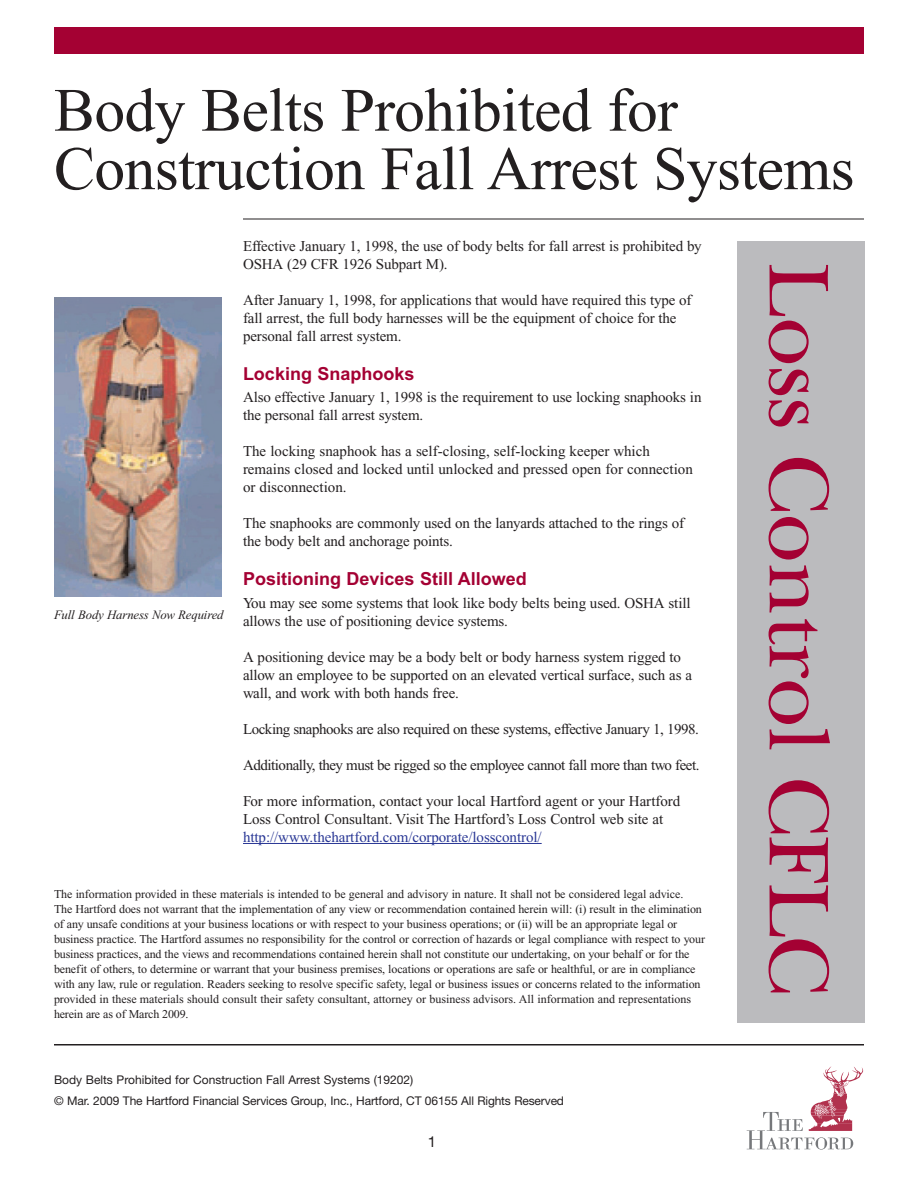
<style>
.page{position:relative;width:918px;height:1188px;background:#fff}
.page>*{position:absolute;margin:0;border:0;box-sizing:border-box;transform-origin:0 0}
.t1{font:88.5px "New Baskerville";letter-spacing:-.005em;color:#a40133}
.t2{font:61.5px/58.5px "Times New Roman";letter-spacing:-.01em;color:#231f20}
.t3{font:700 18px "Arial";color:#a40133}
.t4{font:15px/18px "Times New Roman";letter-spacing:-.01em;color:#231f20}
.t5{font:15px "Times New Roman";letter-spacing:-.03em;color:#231f20}
.t6{font:15px "Times New Roman";letter-spacing:-.005em;color:#293795}
.t7{font:15px "Helvetica Neue";color:#231f20}
.t8{font:italic 12.75px "Times New Roman";letter-spacing:-.01em;color:#231f20}
.t9{font:12px/15px "Times New Roman";letter-spacing:-.01em;color:#231f20}
.t10{font:12px/21px "Helvetica Neue";letter-spacing:-.01em;color:#231f20}
</style>
<div class="page">
<hr style="left:243px;top:843px;width:68px;height:1px;background:#293795">
<hr style="left:310px;top:843px;width:232px;height:1px;background:#293795">
<hr style="left:54px;top:1044px;width:810px;height:2px;background:#231f20">
<svg style="left:747px;top:1067px;width:117px;height:83px"></svg>
<div style="left:54px;top:27px;width:810px;height:27px;background:#a40133"></div>
<hr style="left:243px;top:219px;width:621px;height:1px;background:#231f20">
<img style="left:54px;top:297px;width:167px;height:300px">
<div style="left:737px;top:241px;width:127px;height:782px;background:#bbbbbe"></div>
<h2 class="t2" style="left:54px;top:87px;width:802px">Body Belts Prohibited for<br>Construction Fall Arrest Systems</h2>
<p class="t4" style="left:243px;top:238px;width:460px">Effective January 1, 1998, the use of body belts for fall arrest is prohibited by<br>OSHA (29 CFR 1926 Subpart M).</p>
<p class="t4" style="left:243px;top:292px;width:450px">After January 1, 1998, for applications that would have required this type of fall arrest, the full body harnesses will be the equipment of choice for the personal fall arrest system.</p>
<h3 class="t3" style="left:243px;top:367px;width:173px">Locking Snaphooks</h3>
<p class="t4" style="left:243px;top:390px;width:460px">Also effective January 1, 1998 is the requirement to use locking snaphooks in the personal fall arrest system.</p>
<p class="t4" style="left:243px;top:444px;width:451px">The locking snaphook has a self-closing, self-locking keeper which remains closed and locked until unlocked and pressed open for connection or disconnection.</p>
<p class="t4" style="left:243px;top:516px;width:443px">The snaphooks are commonly used on the lanyards attached to the rings of the body belt and anchorage points.</p>
<h3 class="t3" style="left:243px;top:573px;width:285px">Positioning Devices Still Allowed</h3>
<p class="t4" style="left:243px;top:595px;width:449px">You may see some systems that look like body belts being used. OSHA still allows the use of positioning device systems.</p>
<p class="t4" style="left:243px;top:649px;width:451px">A positioning device may be a body belt or body harness system rigged to allow an employee to be supported on an elevated vertical surface, such as a wall, and work with both hands free.</p>
<p class="t5" style="left:243px;top:724px;width:458px">Locking snaphooks are also required on these systems, effective January 1, 1998.</p>
<p class="t5" style="left:243px;top:760px;width:458px">Additionally, they must be rigged so the employee cannot fall more than two feet.</p>
<p class="t4" style="left:243px;top:793px;width:439px">For more information, contact your local Hartford agent or your Hartford<br>Loss Control Consultant. Visit The Hartford’s Loss Control web site at</p>
<p class="t6" style="left:243px;top:832px;width:300px">http://www.thehartford.com/corporate/losscontrol/</p>
<h1 class="t1" style="left:830px;top:263px;width:734px;rotate:90deg">Loss Control CFLC</h1>
<p class="t8" style="left:54px;top:610px;width:171px">Full Body Harness Now Required</p>
<p class="t9" style="left:54px;top:888px;width:653px">The information provided in these materials is intended to be general and advisory in nature. It shall not be considered legal advice.<br>The Hartford does not warrant that the implementation of any view or recommendation contained herein will: (i) result in the elimination of any unsafe conditions at your business locations or with respect to your business operations; or (ii) will be an appropriate legal or business practice. The Hartford assumes no responsibility for the control or correction of hazards or legal compliance with respect to your business practices, and the views and recommendations contained herein shall not constitute our undertaking, on your behalf or for the benefit of others, to determine or warrant that your business premises, locations or operations are safe or healthful, or are in compliance with any law, rule or regulation. Readers seeking to resolve specific safety, legal or business issues or concerns related to the information provided in these materials should consult their safety consultant, attorney or business advisors. All information and representations herein are as of March 2009.</p>
<p class="t10" style="left:54px;top:1071px;width:512px">Body Belts Prohibited for Construction Fall Arrest Systems (19202)<br>© Mar. 2009 The Hartford Financial Services Group, Inc., Hartford, CT 06155 All Rights Reserved</p>
<p class="t7" style="left:428px;top:1137px;width:10px">1</p>
</div>
